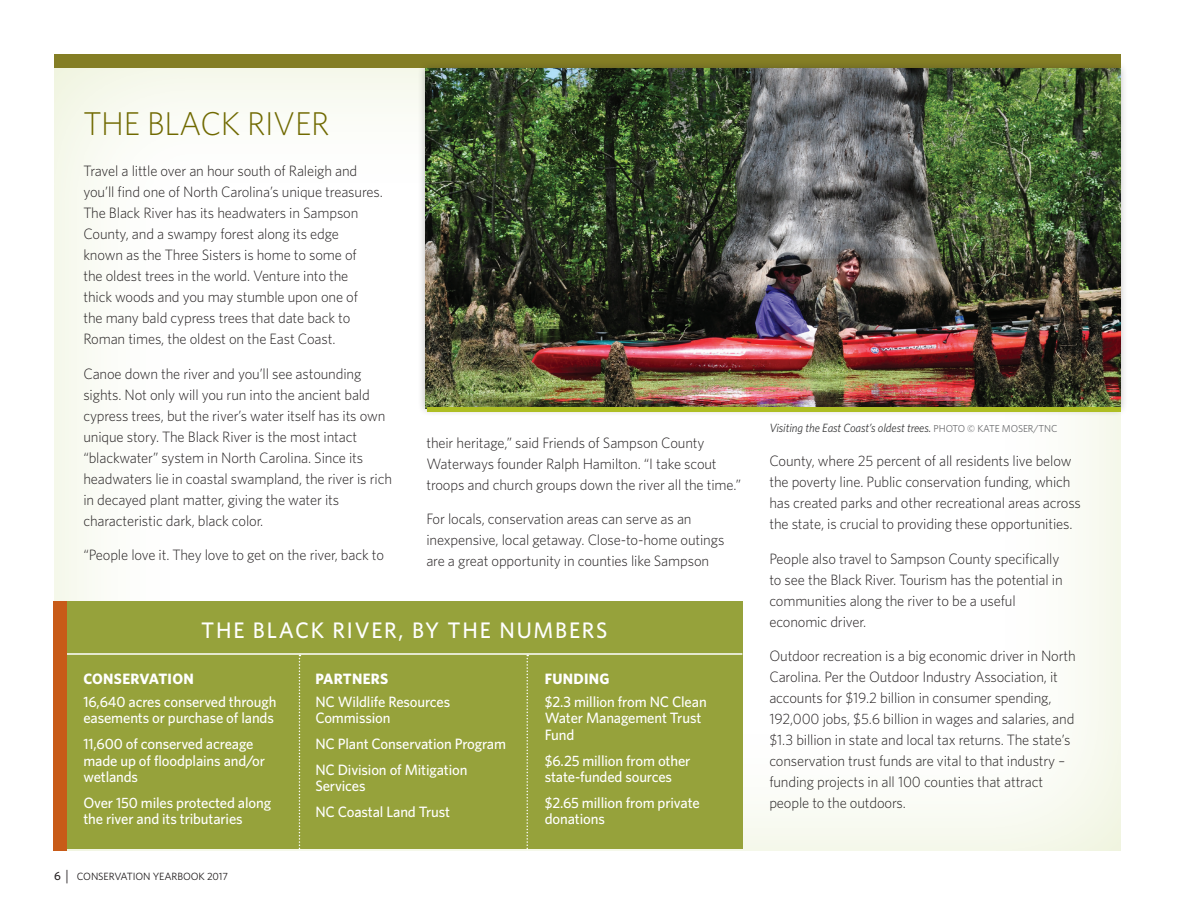
<style>
.page{position:relative;width:1188px;height:918px;background:#fff}
.page>*{position:absolute;margin:0;border:0;box-sizing:border-box;transform-origin:0 0}
.t1{font:300 33px "Whitney";letter-spacing:-.01em;color:#706900}
.t2{font:500 22.5px "Whitney";letter-spacing:.08em;color:#fff}
.t3{font:300 15px/21px "Whitney";letter-spacing:-.01em;color:#231f20}
.t4{font:500 15px/16.5px "Whitney";letter-spacing:-.01em;color:#fff}
.t5{font:700 15px "Whitney";letter-spacing:.02em;color:#fff}
.t6{font:italic 12px "Whitney";letter-spacing:-.01em;color:#3e3e3f}
.t7{font:10.5px "Whitney";letter-spacing:-.01em;color:#231f20}
.s1{font-weight:500;font-size:12px}
.s2{font-family:"Adobe Garamond Pro";font-size:13.5px}
.s3{font-style:normal;font-size:10.2px;color:#6c6d70}
</style>
<div class="page">
<div style="left:53px;top:66px;width:1068px;height:785px;background:#b2c95e;opacity:.27"></div>
<div style="left:54px;top:55px;width:1066px;height:13px;background:#847e25"></div>
<div style="left:417px;top:60px;width:711px;height:357px;background:#231f20;opacity:.33"></div>
<img style="left:426px;top:68px;width:694px;height:341px">
<div style="left:427px;top:407px;width:693px;height:5px;background:#aebe24"></div>
<div style="left:65px;top:601px;width:677px;height:248px;background:#96a23b"></div>
<svg style="left:299px;top:655px;width:1px;height:196px"></svg>
<svg style="left:526px;top:655px;width:2px;height:196px"></svg>
<hr style="left:65px;top:653px;width:677px;height:2px;background:#fff">
<div style="left:53px;top:601px;width:13px;height:249px;background:#c85b18"></div>
<h1 class="t1" style="left:83px;top:102px;width:248px">THE BLACK RIVER</h1>
<p class="t3" style="left:83px;top:160px;width:301px">Travel a little over an hour south of Raleigh and you’ll find one of North Carolina’s unique treasures.<br>The Black River has its headwaters in Sampson County, and a swampy forest along its edge<br>known as the Three Sisters is home to some of<br>the oldest trees in the world. Venture into the<br>thick woods and you may stumble upon one of<br>the many bald cypress trees that date back to Roman times, the oldest on the East Coast.</p>
<p class="t3" style="left:83px;top:363px;width:310px">Canoe down the river and you’ll see astounding sights. Not only will you run into the ancient bald cypress trees, but the river’s water itself has its own unique story. The Black River is the most intact “blackwater” system in North Carolina. Since its headwaters lie in coastal swampland, the river is rich in decayed plant matter, giving the water its characteristic dark, black color.</p>
<p class="t3" style="left:83px;top:544px;width:302px">“People love it. They love to get on the river, back to</p>
<p class="t3" style="left:426px;top:431px;width:316px">their heritage,” said Friends of Sampson County<br>Waterways founder Ralph Hamilton. “I take scout troops and church groups down the river all the time.”</p>
<p class="t3" style="left:426px;top:508px;width:300px">For locals, conservation areas can serve as an inexpensive, local getaway. Close-to-home outings are a great opportunity in counties like Sampson</p>
<h2 class="t2" style="left:201px;top:615px;width:408px">THE BLACK RIVER, BY THE NUMBERS</h2>
<p class="t5" style="left:83px;top:668px;width:112px">CONSERVATION</p>
<p class="t4" style="left:83px;top:693px;width:195px">16,640 acres conserved through easements or purchase of lands</p>
<p class="t4" style="left:83px;top:735px;width:183px">11,600 of conserved acreage made up of floodplains and/or wetlands</p>
<p class="t4" style="left:83px;top:794px;width:189px">Over 150 miles protected along the river and its tributaries</p>
<p class="t7" style="left:54px;top:870px;width:176px"><span class="s1">6</span> <span class="s2">|</span> CONSERVATION YEARBOOK 2017</p>
<p class="t5" style="left:315px;top:668px;width:75px">PARTNERS</p>
<p class="t4" style="left:315px;top:693px;width:136px">NC Wildlife Resources<br>Commission</p>
<p class="t4" style="left:315px;top:731px;width:192px;line-height:25.7px">NC Plant Conservation Program<br>NC Division of Mitigation</p>
<p class="t4" style="left:315px;top:773px;width:136px;line-height:25.7px">Services<br>NC Coastal Land Trust</p>
<p class="t5" style="left:545px;top:668px;width:66px">FUNDING</p>
<p class="t4" style="left:545px;top:693px;width:163px">$2.3 million from NC Clean<br>Water Management Trust<br>Fund</p>
<p class="t4" style="left:545px;top:752px;width:147px">$6.25 million from other state-funded sources</p>
<p class="t4" style="left:545px;top:794px;width:156px">$2.65 million from private donations</p>
<p class="t6" style="left:769px;top:420px;width:289px">Visiting the East Coast’s oldest trees. <span class="s3">PHOTO © KATE MOSER/TNC</span></p>
<p class="t3" style="left:769px;top:450px;width:313px">County, where 25 percent of all residents live below the poverty line. Public conservation funding, which has created parks and other recreational areas across the state, is crucial to providing these opportunities.</p>
<p class="t3" style="left:769px;top:547px;width:295px">People also travel to Sampson County specifically to see the Black River. Tourism has the potential in communities along the river to be a useful economic driver.</p>
<p class="t3" style="left:769px;top:645px;width:308px">Outdoor recreation is a big economic driver in North Carolina. Per the Outdoor Industry Association, it accounts for $19.2 billion in consumer spending, 192,000 jobs, $5.6 billion in wages and salaries, and $1.3 billion in state and local tax returns. The state’s conservation trust funds are vital to that industry – funding projects in all 100 counties that attract people to the outdoors.</p>
</div>
